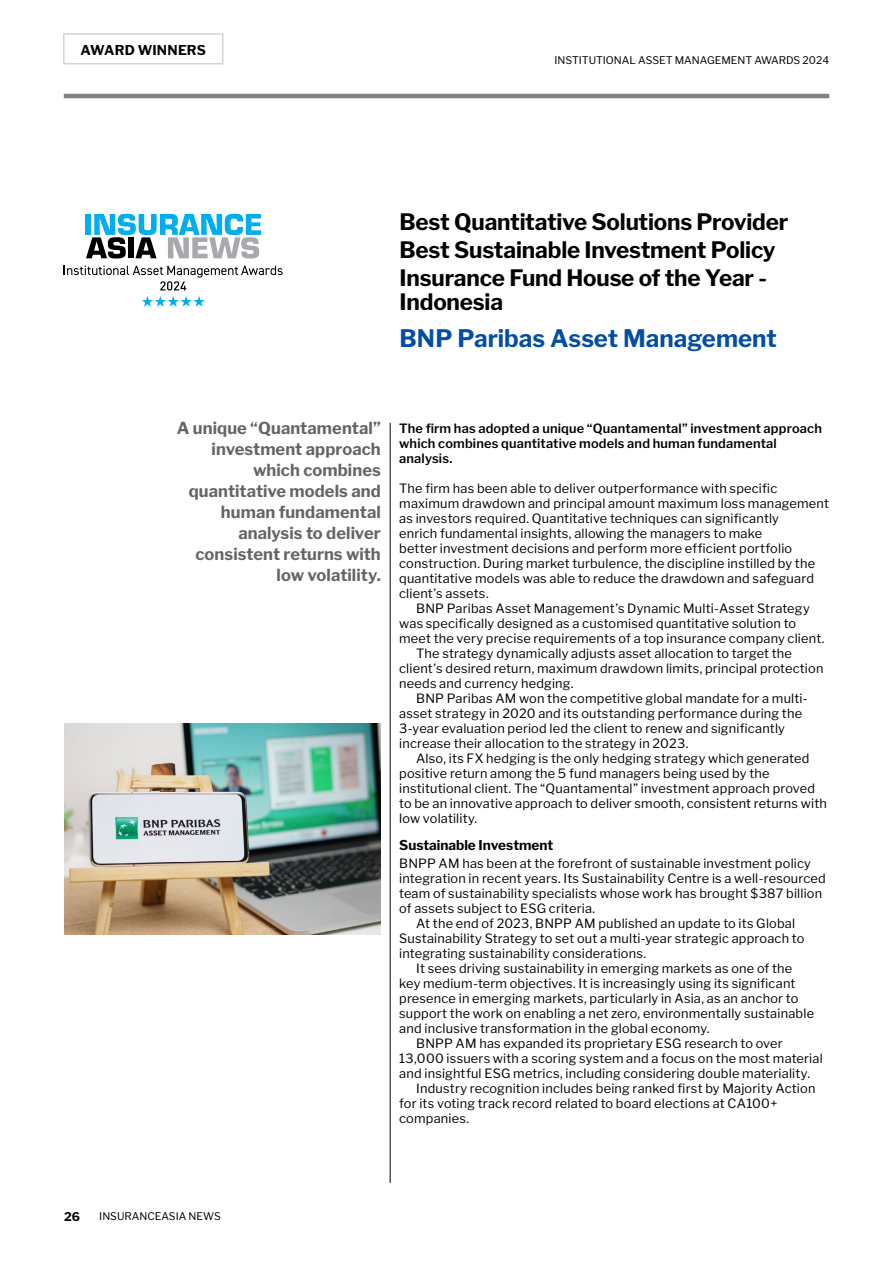
<style>
.page{position:relative;width:893px;height:1263px;background:#fff}
.page>*{position:absolute;margin:0;border:0;box-sizing:border-box;transform-origin:0 0}
.t1{font:700 24px "Libre Franklin";color:#034ea2}
.t2{font:700 22.5px/28.2px "Libre Franklin";letter-spacing:-.01em;color:#000}
.t3{font:700 16.5px/21px "Libre Franklin";letter-spacing:.005em;color:#636466;text-align:right}
.t4{font:700 13.5px "Libre Franklin";color:#000}
.t5{font:12.75px "Libre Franklin";letter-spacing:.015em;color:#000}
.t6{font:600 12.75px/15px "Libre Franklin";letter-spacing:.015em;color:#000}
.t7{font:700 12px "Libre Franklin";color:#000}
.t8{font:10.5px "Libre Franklin";color:#000}
</style>
<div class="page">
<div style="left:63px;top:33px;width:160px;height:32px;border:2px solid #d1d3d4"></div>
<hr style="left:390px;top:423px;width:1px;height:760px;background:#000">
<div style="left:85px;top:214px;width:6px;height:21px;background:#00aeef"></div>
<svg style="left:86px;top:214px;width:175px;height:44px"></svg>
<svg style="left:64px;top:266px;width:219px;height:41px"></svg>
<hr style="left:64px;top:94px;width:765px;height:4px;background:#808285">
<img style="left:64px;top:724px;width:317px;height:210px">
<p class="t4" style="left:81px;top:42px;width:127px">AWARD WINNERS</p>
<p class="t8" style="left:554px;top:54px;width:276px">INSTITUTIONAL ASSET MANAGEMENT AWARDS 2024</p>
<h2 class="t2" style="left:400px;top:207px;width:390px">Best Quantitative Solutions Provider<br>Best Sustainable Investment Policy<br>Insurance Fund House of the Year -</h2>
<h2 class="t2" style="left:400px;top:288px;width:105px">Indonesia</h2>
<h1 class="t1" style="left:400px;top:324px;width:379px">BNP Paribas Asset Management</h1>
<p class="t3" style="left:177px;top:417px;width:206px">A unique “Quantamental” investment approach which combines quantitative models and human fundamental analysis to deliver consistent returns with low volatility.</p>
<p class="t6" style="left:399px;top:421px;width:424px">The firm has adopted a unique “Quantamental” investment approach which combines quantitative models and human fundamental analysis.</p>
<p class="t5" style="left:399px;top:480px;width:380px">The firm has been able to deliver outperformance with specific</p>
<p class="t5" style="left:399px;top:495px;width:431px">maximum drawdown and principal amount maximum loss management</p>
<p class="t5" style="left:399px;top:510px;width:381px">as investors required. Quantitative techniques can significantly</p>
<p class="t5" style="left:399px;top:525px;width:364px">enrich fundamental insights, allowing the managers to make</p>
<p class="t5" style="left:399px;top:540px;width:395px">better investment decisions and perform more efficient portfolio</p>
<p class="t5" style="left:399px;top:555px;width:417px">construction. During market turbulence, the discipline instilled by the</p>
<p class="t5" style="left:399px;top:570px;width:416px">quantitative models was able to reduce the drawdown and safeguard</p>
<p class="t5" style="left:399px;top:585px;width:91px">client’s assets.</p>
<p class="t5" style="left:416px;top:600px;width:395px">BNP Paribas Asset Management’s Dynamic Multi-Asset Strategy</p>
<p class="t5" style="left:399px;top:615px;width:398px">was specifically designed as a customised quantitative solution to</p>
<p class="t5" style="left:399px;top:630px;width:427px">meet the very precise requirements of a top insurance company client.</p>
<p class="t5" style="left:416px;top:645px;width:377px">The strategy dynamically adjusts asset allocation to target the</p>
<p class="t5" style="left:399px;top:660px;width:426px">client’s desired return, maximum drawdown limits, principal protection</p>
<p class="t5" style="left:399px;top:675px;width:176px">needs and currency hedging.</p>
<p class="t5" style="left:416px;top:690px;width:393px">BNP Paribas AM won the competitive global mandate for a multi-</p>
<p class="t5" style="left:399px;top:705px;width:404px">asset strategy in 2020 and its outstanding performance during the</p>
<p class="t5" style="left:399px;top:720px;width:387px">3-year evaluation period led the client to renew and significantly</p>
<p class="t5" style="left:399px;top:735px;width:291px">increase their allocation to the strategy in 2023.</p>
<p class="t5" style="left:416px;top:750px;width:395px">Also, its FX hedging is the only hedging strategy which generated</p>
<p class="t5" style="left:399px;top:765px;width:372px">positive return among the 5 fund managers being used by the</p>
<p class="t5" style="left:399px;top:780px;width:417px">institutional client. The “Quantamental” investment approach proved</p>
<p class="t5" style="left:399px;top:795px;width:429px">to be an innovative approach to deliver smooth, consistent returns with</p>
<p class="t5" style="left:399px;top:810px;width:79px">low volatility.</p>
<p class="t4" style="left:399px;top:836px;width:156px">Sustainable Investment</p>
<p class="t5" style="left:399px;top:855px;width:413px">BNPP AM has been at the forefront of sustainable investment policy</p>
<p class="t5" style="left:399px;top:870px;width:428px">integration in recent years. Its Sustainability Centre is a well-resourced</p>
<p class="t5" style="left:399px;top:885px;width:424px">team of sustainability specialists whose work has brought $387 billion</p>
<p class="t5" style="left:399px;top:900px;width:197px">of assets subject to ESG criteria.</p>
<p class="t5" style="left:416px;top:915px;width:380px">At the end of 2023, BNPP AM published an update to its Global</p>
<p class="t5" style="left:399px;top:930px;width:407px">Sustainability Strategy to set out a multi-year strategic approach to</p>
<p class="t5" style="left:399px;top:945px;width:249px">integrating sustainability considerations.</p>
<p class="t5" style="left:416px;top:960px;width:378px">It sees driving sustainability in emerging markets as one of the</p>
<p class="t5" style="left:399px;top:975px;width:398px">key medium-term objectives. It is increasingly using its significant</p>
<p class="t5" style="left:399px;top:990px;width:401px">presence in emerging markets, particularly in Asia, as an anchor to</p>
<p class="t5" style="left:399px;top:1005px;width:416px">support the work on enabling a net zero, environmentally sustainable</p>
<p class="t5" style="left:399px;top:1020px;width:312px">and inclusive transformation in the global economy.</p>
<p class="t5" style="left:416px;top:1035px;width:368px">BNPP AM has expanded its proprietary ESG research to over</p>
<p class="t5" style="left:399px;top:1050px;width:425px">13,000 issuers with a scoring system and a focus on the most material</p>
<p class="t5" style="left:399px;top:1065px;width:412px">and insightful ESG metrics, including considering double materiality.</p>
<p class="t5" style="left:416px;top:1080px;width:401px">Industry recognition includes being ranked first by Majority Action</p>
<p class="t5" style="left:399px;top:1095px;width:380px">for its voting track record related to board elections at CA100+</p>
<p class="t5" style="left:399px;top:1110px;width:71px">companies.</p>
<p class="t7" style="left:64px;top:1210px;width:17px">26</p>
<p class="t8" style="left:99px;top:1210px;width:123px">INSURANCEASIA NEWS</p>
</div>
